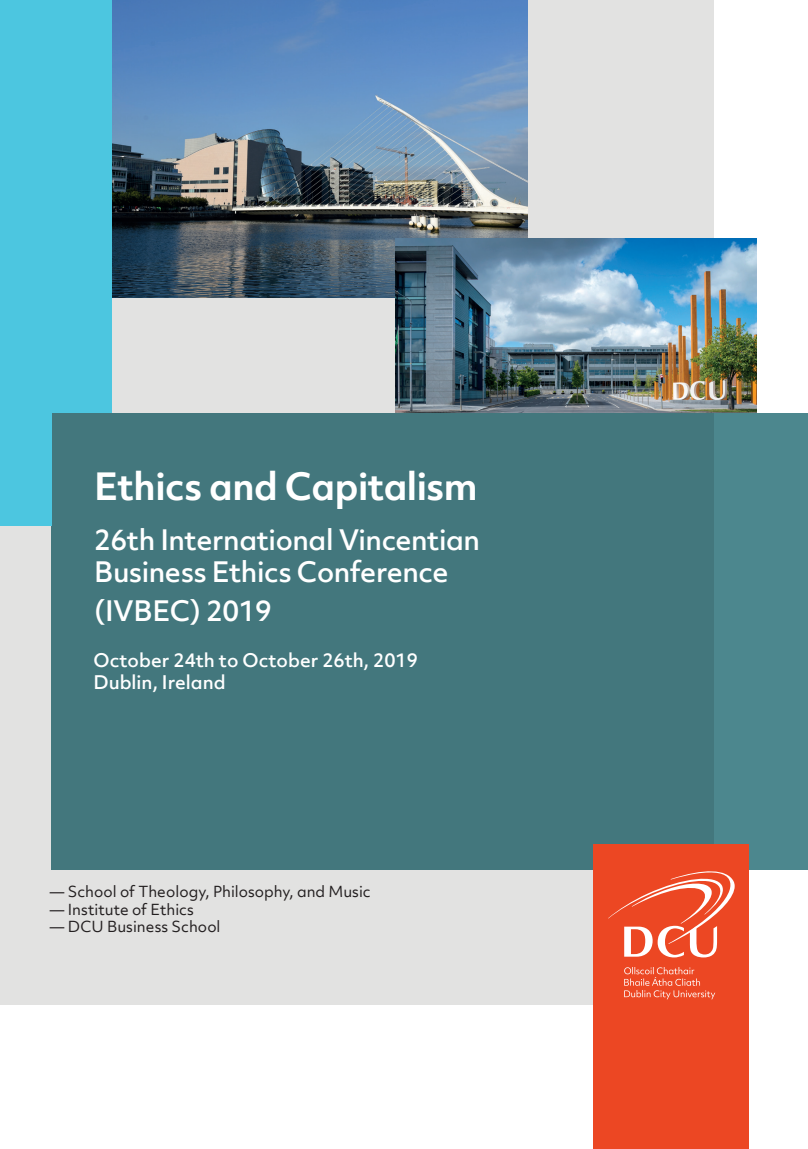
<style>
.page{position:relative;width:808px;height:1149px;background:#fff}
.page>*{position:absolute;margin:0;border:0;box-sizing:border-box;transform-origin:0 0}
.t1{font:700 36px "Objektiv Mk 2";letter-spacing:-.015em;color:#fff}
.t2{font:500 27px/32.4px "Objektiv Mk 2";letter-spacing:-.015em;color:#fff}
.t3{font:500 18px/21.6px "Objektiv Mk 2";color:#fff}
.t4{font:14.55px "Objektiv Mk 2";color:#231f20}
</style>
<div class="page">
<div style="left:0;top:0;width:714px;height:1003px;background:#e2e2e1"></div>
<img style="left:111px;top:0;width:416px;height:298px">
<div style="left:0;top:0;width:111px;height:412px;background:#4cc6e0"></div>
<div style="left:51px;top:412px;width:757px;height:457px;background:linear-gradient(to right,#41747a,#477e85)"></div>
<div style="left:593px;top:844px;width:155px;height:304px;background:#ec4723"></div>
<svg style="left:624px;top:967px;width:91px;height:32px"></svg>
<svg style="left:608px;top:871px;width:127px;height:86px"></svg>
<div style="left:0;top:0;width:51px;height:525px;background:#4cc6e0"></div>
<img style="left:395px;top:238px;width:362px;height:175px">
<h1 class="t1" style="left:94px;top:461px;width:385px">Ethics and Capitalism</h1>
<h2 class="t2" style="left:94px;top:522px;width:387px">26th International Vincentian<br>Business Ethics Conference</h2>
<h2 class="t2" style="left:94px;top:593px;width:179px">(IVBEC) 2019</h2>
<p class="t3" style="left:94px;top:649px;width:326px">October 24th to October 26th, 2019<br>Dublin, Ireland</p>
<p class="t4" style="left:50px;top:881px;width:322px">— School of Theology, Philosophy, and Music</p>
<p class="t4" style="left:50px;top:898px;width:146px">— Institute of Ethics</p>
<p class="t4" style="left:50px;top:916px;width:172px">— DCU Business School</p>
</div>
